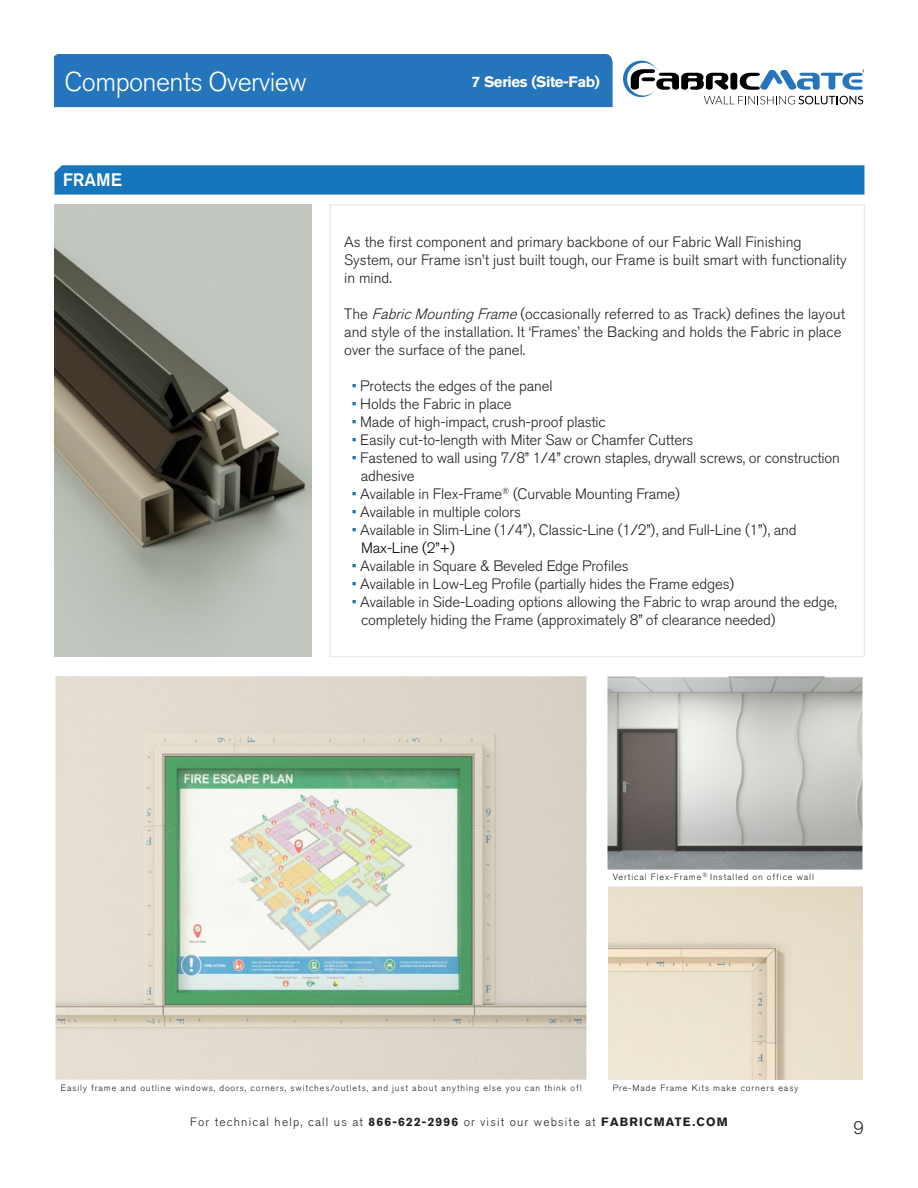
<style>
.page{position:relative;width:918px;height:1188px;background:#fff}
.page>*{position:absolute;margin:0;border:0;box-sizing:border-box;transform-origin:0 0}
.t1{font:300 27px "Akzidenz Grotesk BQ";letter-spacing:-.02em;color:#fff}
.t2{font:500 18px "Akzidenz Grotesk BQ";color:#fff}
.t3{font:300 18px "Akzidenz Grotesk BQ";color:#231f20}
.t4{font:300 15px/18px "Akzidenz Grotesk BQ";letter-spacing:-.01em;color:#231f20}
.t5{font:700 15px "Akzidenz Grotesk BQ";letter-spacing:-.025em;color:#fff}
.t6{font:300 12px "Akzidenz Grotesk BQ";letter-spacing:.1em;color:#231f20}
.t7{font:300 9px "Akzidenz Grotesk BQ";letter-spacing:.1em;color:#231f20}
.s1{font-style:italic}
.s2{color:#1775bc}
.s3{color:#040503}
.s4{font-weight:700}
</style>
<div class="page">
<div style="left:54px;top:54px;width:559px;height:53px;background:#2475bb"></div>
<svg style="left:623px;top:61px;width:241px;height:43px"></svg>
<img style="left:55px;top:205px;width:257px;height:452px">
<div style="left:329px;top:204px;width:536px;height:453px;border:2px solid #ebebec"></div>
<img style="left:57px;top:678px;width:528px;height:400px">
<div style="left:54px;top:675px;width:534px;height:406px;border:2px solid #fff"></div>
<img style="left:609px;top:888px;width:252px;height:190px">
<div style="left:606px;top:885px;width:258px;height:196px;border:2px solid #fff"></div>
<img style="left:609px;top:678px;width:252px;height:190px">
<div style="left:606px;top:675px;width:258px;height:196px;border:2px solid #fff"></div>
<svg style="left:54px;top:165px;width:810px;height:30px;background:#1d78bd"></svg>
<p class="t1" style="left:65px;top:67px;width:244px">Components Overview</p>
<p class="t2" style="left:63px;top:169px;width:61px">FRAME</p>
<p class="t5" style="left:472px;top:73px;width:130px">7 Series (Site-Fab)</p>
<p class="t4" style="left:344px;top:233px;width:504px">As the first component and primary backbone of our Fabric Wall Finishing<br>System, our Frame isn’t just built tough, our Frame is built smart with functionality in mind.</p>
<p class="t4" style="left:344px;top:305px;width:502px">The <span class="s1">FabricMountingFrame</span>(occasionally referred to as Track) defines the layout and style of the installation. It ‘Frames’ the Backing and holds the Fabric in place over the surface of the panel.</p>
<p class="t4" style="left:352px;top:377px;width:202px"><span class="s2">•</span> Protects the edges of the panel</p>
<p class="t4" style="left:352px;top:395px;width:162px"><span class="s2">•</span> Holds the Fabric in place</p>
<p class="t4" style="left:352px;top:413px;width:256px"><span class="s2">•</span> Made of high-impact, crush-proof plastic</p>
<p class="t4" style="left:352px;top:431px;width:343px"><span class="s2">•</span> Easily cut-to-length with Miter Saw or Chamfer Cutters</p>
<p class="t4" style="left:361px;top:449px;width:481px;text-indent:-9px"><span class="s2">•</span> Fastened to wall using 7/8” 1/4” crown staples, drywall screws, or construction adhesive</p>
<p class="t4" style="left:352px;top:485px;width:330px"><span class="s2">•</span> Available in Flex-Frame<sup>®</sup> (Curvable Mounting Frame)</p>
<p class="t4" style="left:352px;top:503px;width:171px"><span class="s2">•</span> Available in multiple colors</p>
<p class="t4" style="left:361px;top:521px;width:437px;text-indent:-10px"><span class="s2">•</span> Available in Slim-Line (1/4”), Classic-Line (1/2”), and Full-Line (1”), and<br><span class="s3">Max-Line (2”+)</span></p>
<p class="t4" style="left:352px;top:557px;width:278px"><span class="s2">•</span> Available in Square &amp; Beveled Edge Profiles</p>
<p class="t4" style="left:352px;top:575px;width:384px"><span class="s2">•</span> Available in Low-Leg Profile (partially hides the Frame edges)</p>
<p class="t4" style="left:361px;top:593px;width:477px;text-indent:-10px"><span class="s2">•</span> Available in Side-Loading options allowing the Fabric to wrap around the edge, completely hiding the Frame (approximately 8” of clearance needed)</p>
<p class="t7" style="left:613px;top:872px;width:203px">Vertical Flex-Frame<sup>®</sup> Installed on office wall</p>
<p class="t7" style="left:61px;top:1083px;width:522px">Easily frame and outline windows, doors, corners, switches/outlets, and just about anything else you can think of!</p>
<p class="t7" style="left:613px;top:1083px;width:187px">Pre-Made Frame Kits make corners easy</p>
<p class="t6" style="left:190px;top:1116px;width:539px">For technical help, call us at <span class="s4">866-622-2996</span> or visit our website at <span class="s4">FABRICMATE.COM</span></p>
<p class="t3" style="left:854px;top:1118px;width:12px">9</p>
</div>
